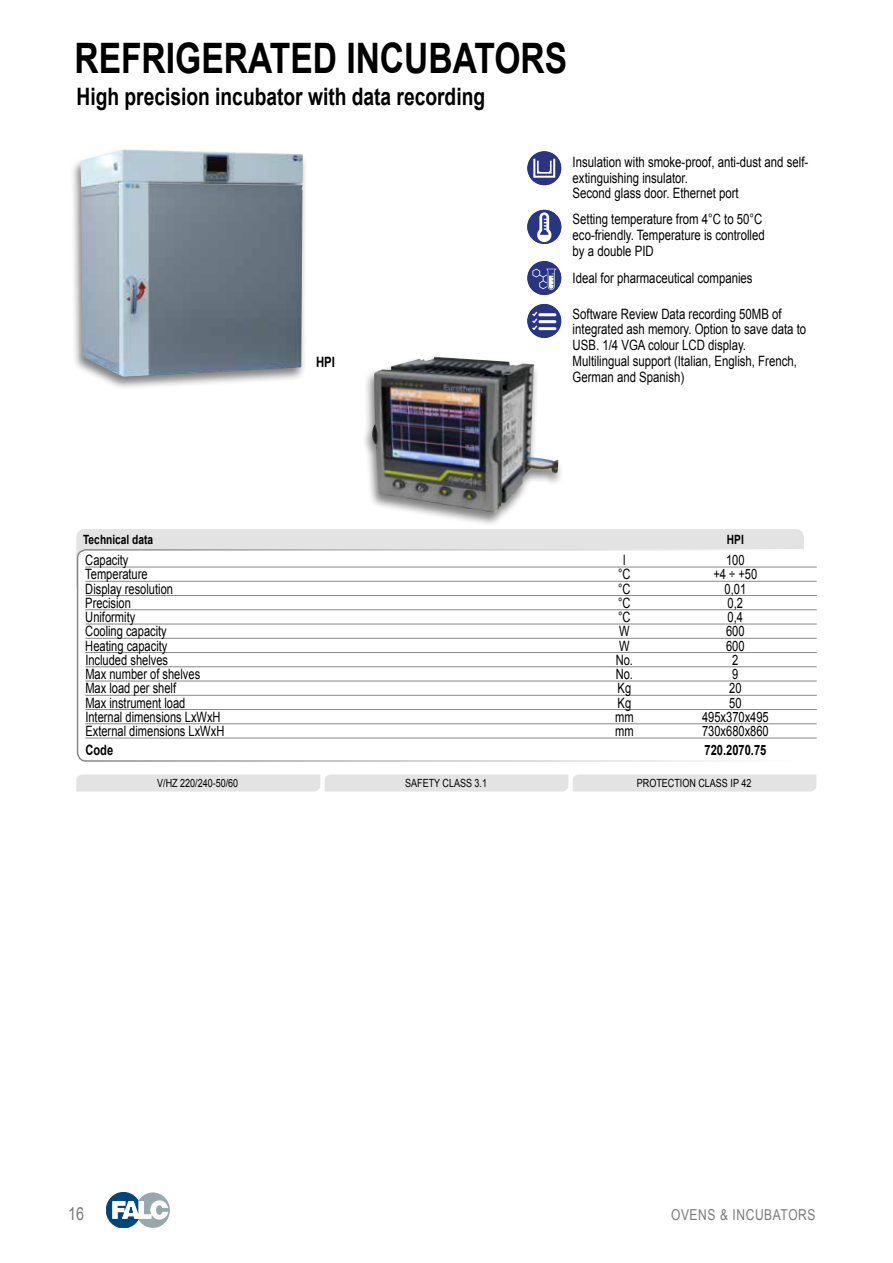
<style>
.page{position:relative;width:893px;height:1263px;background:#fff}
.page>*{position:absolute;margin:0;border:0;box-sizing:border-box;transform-origin:0 0}
.t1{font:700 42px "Arial";color:#000;scale:.8 1}
.t2{font:700 24px "Arial";color:#000;scale:.8 1}
.t3{font:18px "Arial";color:#7c7b7b;scale:.8 1}
.t4{font:15px "Arial";letter-spacing:.05em;color:#7c7b7b;scale:.8 1}
.t5{font:14.25px/15.8px "Arial";color:#000;scale:.8 1}
.t6{font:14.25px "Arial";color:#000;scale:.78 1}
.t7{font:700 14.25px "Arial";color:#000;scale:.78 1}
.t8{font:700 14.25px "Arial";color:#000;scale:.8 1}
.t9{font:700 12.75px "Arial";color:#000;scale:.8 1}
.t10{font:11.25px "Arial";color:#000;scale:.8 1}
</style>
<div class="page">
<div style="left:136px;top:1192px;width:34px;height:36px;background:#97a7ae;border-radius:50%"></div>
<div style="left:106px;top:1192px;width:35px;height:36px;background:#00457c;border-radius:50%"></div>
<div style="left:106px;top:1192px;width:35px;height:36px;border:1px solid #00457c;border-radius:50%"></div>
<svg style="left:112px;top:1200px;width:56px;height:19px"></svg>
<div style="left:742px;top:1191px;width:36px;height:38px;border:1px solid #00457c;border-radius:50%"></div>
<svg style="left:774px;top:1200px;width:4px;height:20px"></svg>
<div style="left:527px;top:151px;width:34px;height:34px;background:#283583;border-radius:50%"></div>
<div style="left:533px;top:158px;width:22px;height:20px;border:2px solid #fff"></div>
<svg style="left:537px;top:161px;width:15px;height:13px"></svg>
<svg style="left:527px;top:210px;width:34px;height:34px"></svg>
<div style="left:70px;top:147px;width:239px;height:244px;background:#000;opacity:.5"></div>
<img style="left:81px;top:150px;width:222px;height:227px">
<div style="left:362px;top:355px;width:202px;height:171px;background:#000;opacity:.5"></div>
<img style="left:372px;top:357px;width:186px;height:156px">
<div style="left:527px;top:261px;width:34px;height:34px;background:#283583;border-radius:50%"></div>
<svg style="left:532px;top:269px;width:24px;height:21px"></svg>
<div style="left:527px;top:304px;width:34px;height:34px;background:#283583;border-radius:50%"></div>
<hr style="left:538px;top:313px;width:18px;height:3px;background:#fff;border-radius:2px">
<hr style="left:538px;top:320px;width:18px;height:3px;background:#fff;border-radius:2px">
<hr style="left:538px;top:327px;width:18px;height:3px;background:#fff;border-radius:2px">
<svg style="left:532px;top:312px;width:5px;height:18px"></svg>
<svg style="left:76px;top:774px;width:740px;height:17px;background:#e4e4e4"></svg>
<div style="left:76px;top:529px;width:728px;height:65px;background:#e3e3e3;border-radius:9px"></div>
<div style="left:78px;top:550px;width:738px;height:211px;background:#fff;border-radius:9px"></div>
<div style="left:77px;top:549px;width:740px;height:213px;border:2px solid #fff;border-radius:9px"></div>
<hr style="left:85px;top:567px;width:732px;height:1px;background:#878787">
<hr style="left:85px;top:581px;width:732px;height:1px;background:#878787">
<hr style="left:85px;top:595px;width:732px;height:1px;background:#878787">
<hr style="left:85px;top:609px;width:732px;height:1px;background:#878787">
<hr style="left:85px;top:624px;width:732px;height:1px;background:#878787">
<hr style="left:85px;top:638px;width:732px;height:1px;background:#878787">
<hr style="left:85px;top:652px;width:732px;height:1px;background:#878787">
<hr style="left:85px;top:666px;width:732px;height:1px;background:#878787">
<hr style="left:85px;top:681px;width:732px;height:1px;background:#878787">
<hr style="left:85px;top:695px;width:732px;height:1px;background:#878787">
<hr style="left:85px;top:709px;width:732px;height:1px;background:#878787">
<hr style="left:85px;top:723px;width:732px;height:1px;background:#878787">
<hr style="left:85px;top:738px;width:732px;height:1px;background:#878787">
<h1 class="t1" style="left:74px;top:30px;width:617px">REFRIGERATED INCUBATORS</h1>
<h2 class="t2" style="left:77px;top:80px;width:512px">High precision incubator with data recording</h2>
<p class="t8" style="left:316px;top:352px;width:25px">HPI</p>
<p class="t5" style="left:573px;top:154px;width:296px">Insulation with smoke-proof, anti-dust and self&shy;extinguishing insulator.<br>Second glass door. Ethernet port</p>
<p class="t5" style="left:573px;top:212px;width:242px">Setting temperature from 4°C to 50°C eco-friendly. Temperature is controlled by a double PID</p>
<p class="t5" style="left:573px;top:270px;width:226px">Ideal for pharmaceutical companies</p>
<p class="t5" style="left:573px;top:306px;width:294px">Software Review Data recording 50MB of integrated ash memory. Option to save data to USB. 1/4 VGA colour LCD display.<br>Multilingual support (Italian, English, French, German and Spanish)</p>
<p class="t9" style="left:83px;top:531px;width:89px">Technical data</p>
<p class="t9" style="left:727px;top:531px;width:23px">HPI</p>
<p class="t6" style="left:85px;top:551px;width:57px">Capacity</p>
<p class="t6" style="left:623px;top:551px;width:5px">l</p>
<p class="t6" style="left:726px;top:551px;width:25px">100</p>
<p class="t6" style="left:85px;top:565px;width:81px">Temperature</p>
<p class="t6" style="left:618px;top:565px;width:17px">°C</p>
<p class="t6" style="left:713px;top:565px;width:58px">+4 ÷ +50</p>
<p class="t6" style="left:85px;top:579px;width:114px">Display resolution</p>
<p class="t6" style="left:618px;top:579px;width:17px">°C</p>
<p class="t6" style="left:724px;top:579px;width:29px">0,01</p>
<p class="t6" style="left:85px;top:593px;width:60px">Precision</p>
<p class="t6" style="left:618px;top:593px;width:17px">°C</p>
<p class="t6" style="left:728px;top:593px;width:21px">0,2</p>
<p class="t6" style="left:85px;top:608px;width:66px">Uniformity</p>
<p class="t6" style="left:618px;top:608px;width:17px">°C</p>
<p class="t6" style="left:728px;top:608px;width:21px">0,4</p>
<p class="t6" style="left:85px;top:622px;width:106px">Cooling capacity</p>
<p class="t6" style="left:619px;top:622px;width:15px">W</p>
<p class="t6" style="left:726px;top:622px;width:25px">600</p>
<p class="t6" style="left:85px;top:636px;width:107px">Heating capacity</p>
<p class="t6" style="left:619px;top:636px;width:15px">W</p>
<p class="t6" style="left:726px;top:636px;width:25px">600</p>
<p class="t6" style="left:85px;top:650px;width:108px">Included shelves</p>
<p class="t6" style="left:616px;top:650px;width:24px">No.</p>
<p class="t6" style="left:732px;top:650px;width:9px">2</p>
<p class="t6" style="left:85px;top:665px;width:149px">Max number of shelves</p>
<p class="t6" style="left:616px;top:665px;width:24px">No.</p>
<p class="t6" style="left:732px;top:665px;width:9px">9</p>
<p class="t6" style="left:85px;top:679px;width:118px">Max load per shelf</p>
<p class="t6" style="left:618px;top:679px;width:19px">Kg</p>
<p class="t6" style="left:729px;top:679px;width:17px">20</p>
<p class="t6" style="left:85px;top:693px;width:130px">Max instrument load</p>
<p class="t6" style="left:618px;top:693px;width:19px">Kg</p>
<p class="t6" style="left:729px;top:693px;width:17px">50</p>
<p class="t6" style="left:85px;top:707px;width:175px">Internal dimensions LxWxH</p>
<p class="t6" style="left:615px;top:707px;width:25px">mm</p>
<p class="t6" style="left:702px;top:707px;width:87px">495x370x495</p>
<p class="t6" style="left:85px;top:722px;width:180px">External dimensions LxWxH</p>
<p class="t6" style="left:615px;top:722px;width:25px">mm</p>
<p class="t6" style="left:702px;top:722px;width:87px">730x680x860</p>
<p class="t7" style="left:85px;top:740px;width:37px">Code</p>
<p class="t7" style="left:704px;top:740px;width:81px">720.2070.75</p>
<p class="t10" style="left:157px;top:776px;width:103px">V/HZ 220/240-50/60</p>
<p class="t10" style="left:405px;top:776px;width:104px">SAFETY CLASS 3.1</p>
<p class="t10" style="left:637px;top:776px;width:144px">PROTECTION CLASS IP 42</p>
<p class="t3" style="left:68px;top:1202px;width:22px">16</p>
<p class="t4" style="left:671px;top:1205px;width:182px">OVENS &amp; INCUBATORS</p>
</div>
